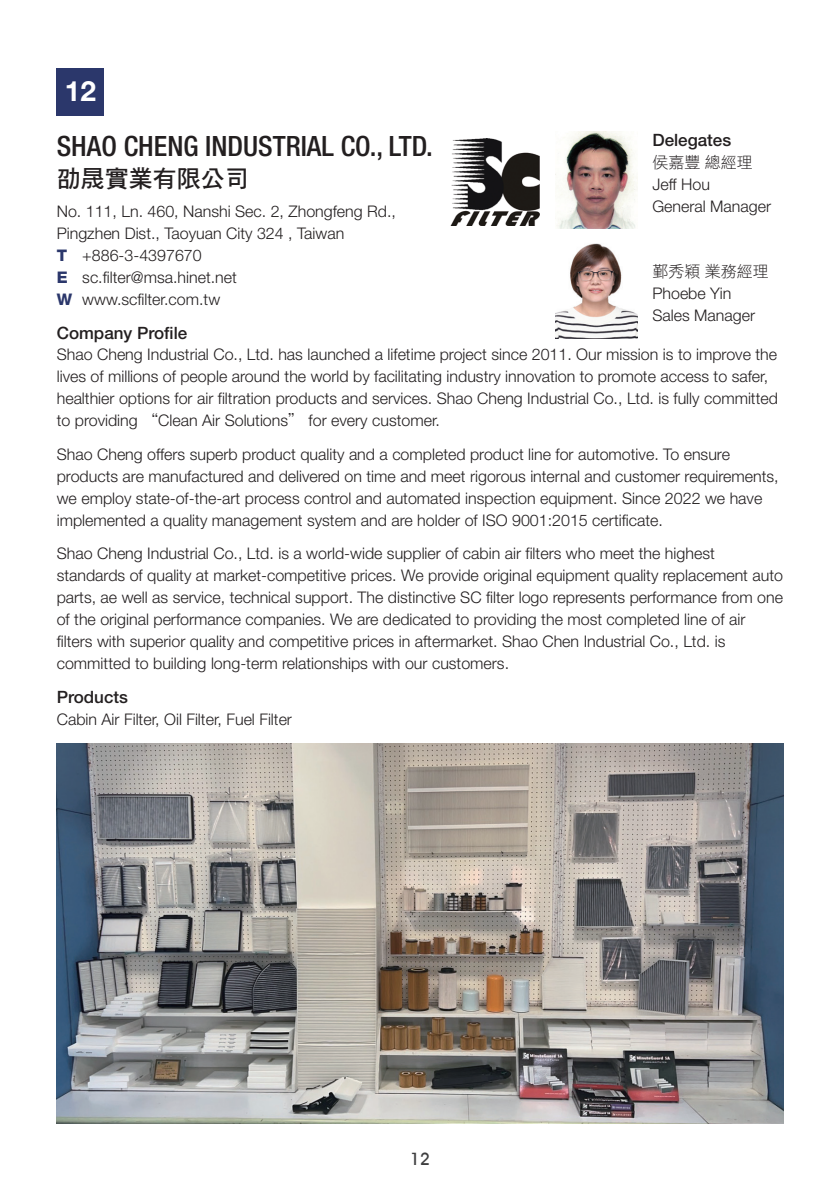
<style>
.page{position:relative;width:840px;height:1191px;background:#fff}
.page>*{position:absolute;margin:0;border:0;box-sizing:border-box;transform-origin:0 0}
.公司名E{font:500 condensed 28px "Helvetica Neue LT Std";color:#231f20}
.NO{font:700 28px "Helvetica Neue LT Std";color:#fff}
.公司名C{font:24px "DF Hei Std W7";color:#231f20}
.內文粗{font:500 17px "Helvetica Neue LT Std";color:#231f20}
.t1{font:500 17px "Avant Garde IT Cby BT";color:#3e3e3f}
.內文{font:300 16px/22px "Helvetica Neue LT Std";color:#231f20}
.內文-2{font:16px "DF Hei Std W3";color:#231f20}
.s1{font-weight:800;color:#2b376b}
.s2{font-family:"DF Hei Std W3";font-weight:400}
</style>
<div class="page">
<div style="left:57px;top:68px;width:47px;height:47px;background:#2b376b"></div>
<img style="left:57px;top:743px;width:725px;height:380px">
<img style="left:451px;top:138px;width:88px;height:87px">
<img style="left:555px;top:243px;width:81px;height:95px">
<img style="left:555px;top:132px;width:81px;height:96px">
<p class="NO" style="left:65px;top:74px;width:33px">12</p>
<p class="內文粗" style="left:652px;top:130px;width:80px">Delegates</p>
<p class="內文-2" style="left:652px;top:153px;width:102px">侯嘉豐總經理</p>
<p class="內文" style="left:652px;top:173px;width:59px">Jeff Hou</p>
<p class="內文" style="left:652px;top:195px;width:120px">General Manager</p>
<p class="公司名E" style="left:57px;top:129px;width:377px">SHAO CHENG INDUSTRIAL CO., LTD.</p>
<p class="公司名C" style="left:57px;top:165px;width:193px">劭晟實業有限公司</p>
<p class="內文" style="left:57px;top:200px;width:340px">No. 111, Ln. 460, Nanshi Sec. 2, Zhongfeng Rd.,</p>
<p class="內文" style="left:57px;top:222px;width:289px">Pingzhen Dist., Taoyuan City 324 , Taiwan</p>
<p class="內文" style="left:57px;top:243px;width:146px"><span class="s1">T</span> +886-3-4397670</p>
<p class="內文" style="left:57px;top:265px;width:181px"><span class="s1">E</span> sc.filter@msa.hinet.net</p>
<p class="內文" style="left:57px;top:287px;width:165px"><span class="s1">W</span> www.scfilter.com.tw</p>
<p class="內文粗" style="left:57px;top:323px;width:132px">Company Profile</p>
<p class="內文" style="left:57px;top:343px;width:722px">Shao Cheng Industrial Co., Ltd. has launched a lifetime project since 2011. Our mission is to improve the lives of millions of people around the world by facilitating industry innovation to promote access to safer, healthier options for air filtration products and services. Shao Cheng Industrial Co., Ltd. is fully committed to providing <span class="s2">“</span>Clean Air Solutions<span class="s2">”</span> for every customer.</p>
<p class="內文" style="left:57px;top:443px;width:723px">Shao Cheng offers superb product quality and a completed product line for automotive. To ensure products are manufactured and delivered on time and meet rigorous internal and customer requirements, we employ state-of-the-art process control and automated inspection equipment. Since 2022 we have implemented a quality management system and are holder of ISO 9001:2015 certificate.</p>
<p class="內文" style="left:57px;top:542px;width:727px">Shao Cheng Industrial Co., Ltd. is a world-wide supplier of cabin air filters who meet the highest standards of quality at market-competitive prices. We provide original equipment quality replacement auto parts, ae well as service, technical support. The distinctive SC filter logo represents performance from one of the original performance companies. We are dedicated to providing the most completed line of air filters with superior quality and competitive prices in aftermarket. Shao Chen Industrial Co., Ltd. is committed to building long-term relationships with our customers.</p>
<p class="內文粗" style="left:57px;top:687px;width:73px">Products</p>
<p class="內文" style="left:57px;top:707px;width:237px">Cabin Air Filter, Oil Filter, Fuel Filter</p>
<p class="內文-2" style="left:652px;top:263px;width:118px">鄞秀穎業務經理</p>
<p class="內文" style="left:652px;top:282px;width:81px">Phoebe Yin</p>
<p class="內文" style="left:652px;top:304px;width:104px">Sales Manager</p>
<p class="t1" style="left:410px;top:1148px;width:21px">12</p>
</div>
